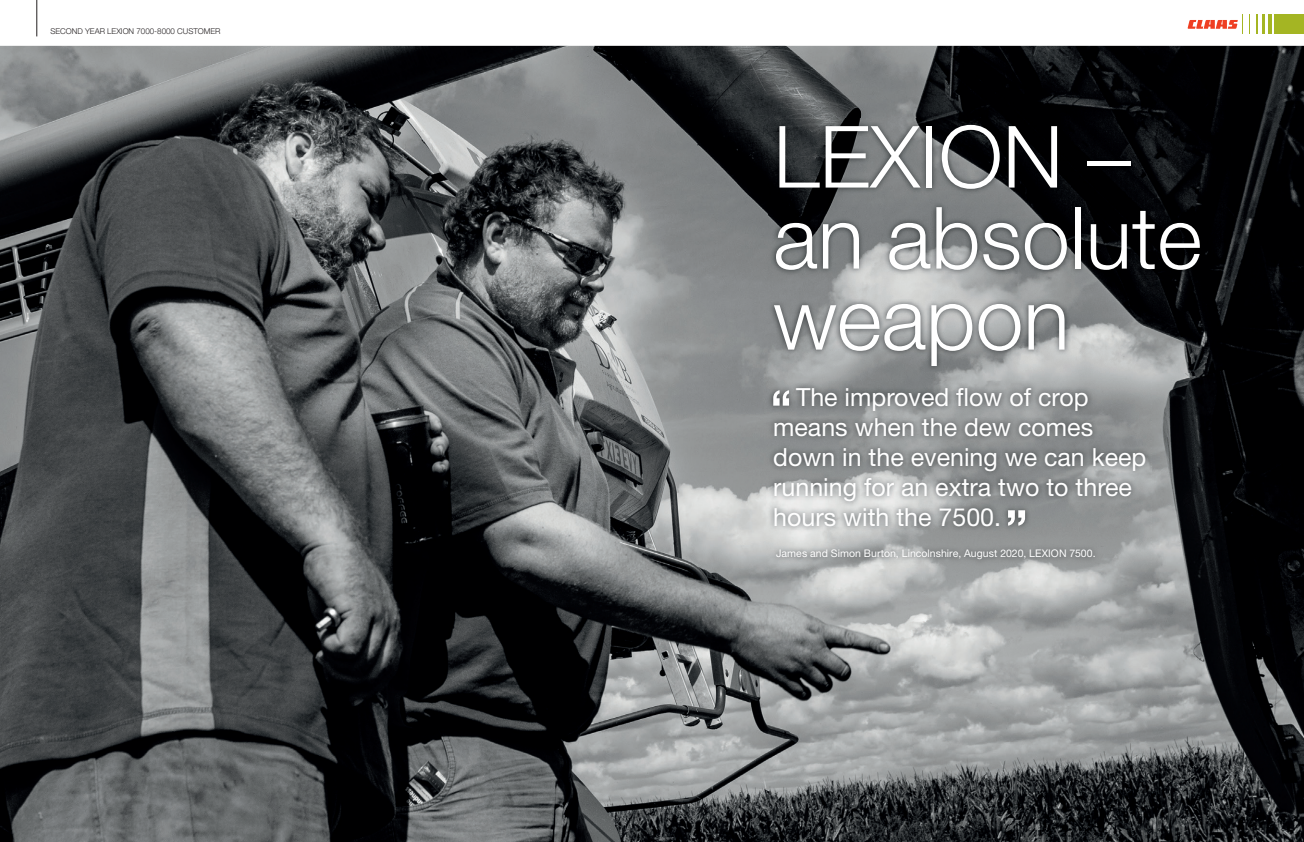
<style>
.page{position:relative;width:1304px;height:842px;background:#fff}
.page>*{position:absolute;margin:0;border:0;box-sizing:border-box;transform-origin:0 0}
.t1{font:300 86px/81px "Helvetica Neue LT Std";color:#fff}
.t2{font:25px/30px "Helvetica Neue LT Std";color:#fff}
.t3{font:10.5px "Helvetica Neue LT Std";letter-spacing:.005em;color:#fff}
.t4{font:300 8px "Helvetica Neue LT Std";color:#231f20}
</style>
<div class="page">
<img style="left:0;top:46px;width:1304px;height:796px">
<img style="left:767px;top:382px;width:384px;height:184px">
<svg style="left:773px;top:390px;width:16px;height:16px"></svg>
<svg style="left:1008px;top:510px;width:17px;height:16px"></svg>
<img style="left:768px;top:119px;width:438px;height:253px">
<hr style="left:36px;top:0;width:1px;height:36px;background:#231f20">
<div style="left:1280px;top:15px;width:24px;height:19px;background:#a4b523"></div>
<div style="left:1274px;top:15px;width:6px;height:19px;background:#a4b523"></div>
<hr style="left:1268px;top:15px;width:4px;height:19px;background:#a4b523">
<hr style="left:1262px;top:15px;width:3px;height:19px;background:#a4b523">
<svg style="left:1256px;top:15px;width:1px;height:19px"></svg>
<svg style="left:1188px;top:15px;width:62px;height:19px"></svg>
<p class="t4" style="left:50px;top:27px;width:172px">SECOND YEAR LEXION 7000-8000 CUSTOMER</p>
<h1 class="t1" style="left:773px;top:115px;width:430px">LEXION – an absolute weapon</h1>
<p class="t2" style="left:773px;top:381px;width:375px;text-indent:23px">The improved flow of crop means when the dew comes down in the evening we can keep running for an extra two to three hours with the 7500.</p>
<p class="t3" style="left:776px;top:547px;width:321px">James and Simon Burton, Lincolnshire, August 2020, LEXION 7500.</p>
</div>
